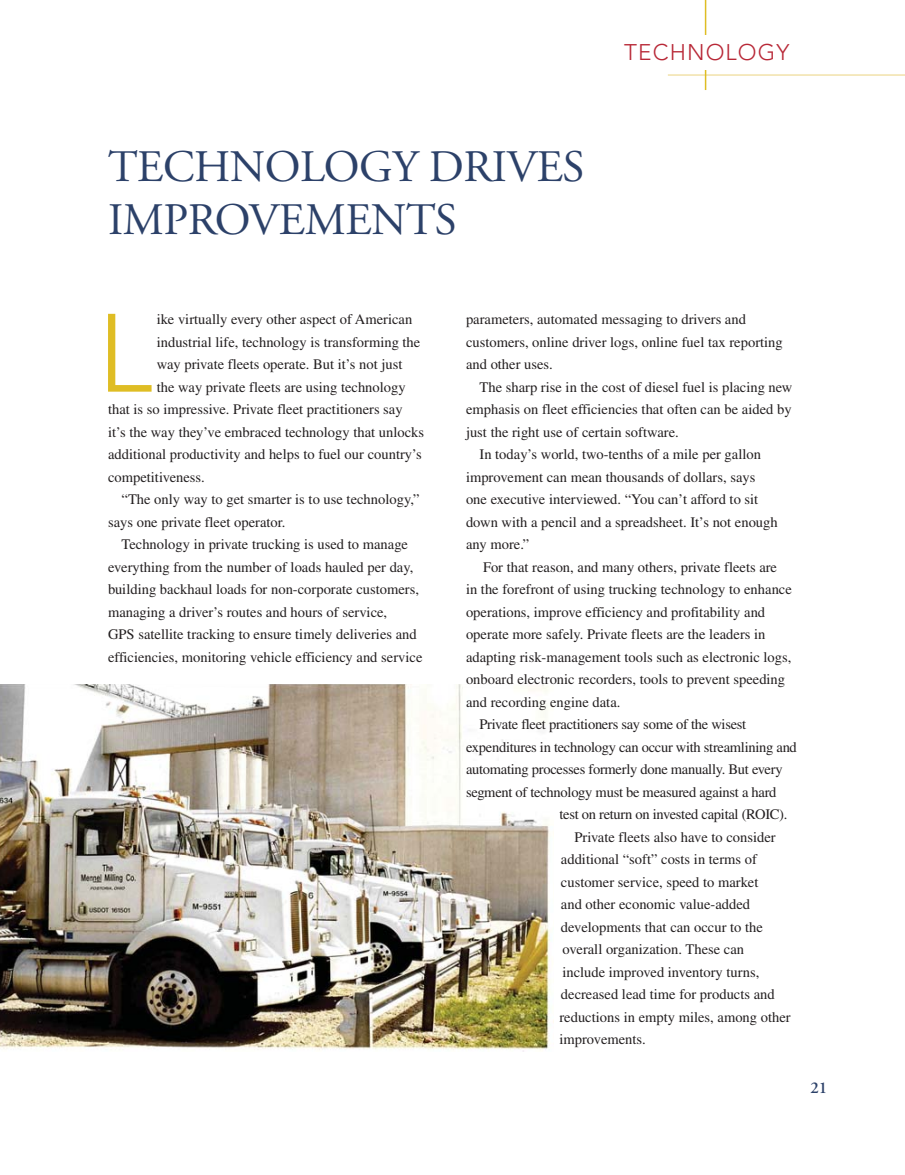
<style>
.page{position:relative;width:905px;height:1175px;background:#fff}
.page>*{position:absolute;margin:0;border:0;box-sizing:border-box;transform-origin:0 0}
.t1{font:300 109.95px "Avenir";color:#dfbd24}
.t2{font:45px/52.5px "Adobe Garamond";letter-spacing:-.01em;color:#2c4169}
.t3{font:300 22.5px "Avenir";letter-spacing:.05em;color:#b82837}
.t4{font:600 16.5px "Adobe Garamond";color:#2c4169}
.t5{font:14.55px/22.5px "Times";color:#231f20}
.t6{font:14.55px "Times";letter-spacing:-.02em;color:#231f20}
</style>
<div class="page">
<hr style="left:668px;top:75px;width:236px;height:1px;background:#ecd37f">
<hr style="left:704px;top:0;width:2px;height:90px;background:#dfbd24">
<img style="left:0;top:684px;width:554px;height:367px">
<h3 class="t3" style="left:624px;top:43px;width:167px">TECHNOLOGY</h3>
<h2 class="t2" style="left:108px;top:145px;width:478px">TECHNOLOGY DRIVES<br>IMPROVEMENTS</h2>
<h1 class="t1" style="left:97px;top:308px;width:56px">L</h1>
<p class="t5" style="left:157px;top:309px;width:257px">ike virtually every other aspect of American</p>
<p class="t5" style="left:157px;top:332px;width:265px">industrial life, technology is transforming the</p>
<p class="t5" style="left:157px;top:354px;width:247px">way private fleets operate. But it’s not just</p>
<p class="t5" style="left:157px;top:377px;width:250px">the way private fleets are using technology</p>
<p class="t5" style="left:108px;top:399px;width:296px">that is so impressive. Private fleet practitioners say</p>
<p class="t5" style="left:108px;top:422px;width:317px">it’s the way they’ve embraced technology that unlocks</p>
<p class="t5" style="left:108px;top:444px;width:315px">additional productivity and helps to fuel our country’s</p>
<p class="t5" style="left:108px;top:467px;width:98px">competitiveness.</p>
<p class="t5" style="left:121px;top:489px;width:299px">“The only way to get smarter is to use technology,”</p>
<p class="t5" style="left:108px;top:512px;width:179px">says one private fleet operator.</p>
<p class="t5" style="left:121px;top:534px;width:288px">Technology in private trucking is used to manage</p>
<p class="t5" style="left:108px;top:557px;width:307px">everything from the number of loads hauled per day,</p>
<p class="t5" style="left:108px;top:579px;width:312px">building backhaul loads for non-corporate customers,</p>
<p class="t5" style="left:108px;top:602px;width:281px">managing a driver’s routes and hours of service,</p>
<p class="t5" style="left:108px;top:624px;width:310px">GPS satellite tracking to ensure timely deliveries and</p>
<p class="t5" style="left:108px;top:647px;width:316px">efficiencies, monitoring vehicle efficiency and service</p>
<p class="t5" style="left:466px;top:309px;width:318px">parameters, automated messaging to drivers and customers, online driver logs, online fuel tax reporting and other uses.</p>
<p class="t5" style="left:479px;top:377px;width:314px">The sharp rise in the cost of diesel fuel is placing new</p>
<p class="t5" style="left:466px;top:399px;width:327px">emphasis on fleet efficiencies that often can be aided by</p>
<p class="t5" style="left:466px;top:422px;width:214px">just the right use of certain software.</p>
<p class="t5" style="left:479px;top:444px;width:283px">In today’s world, two-tenths of a mile per gallon</p>
<p class="t5" style="left:466px;top:467px;width:291px">improvement can mean thousands of dollars, says</p>
<p class="t5" style="left:466px;top:489px;width:294px">one executive interviewed. “You can’t afford to sit</p>
<p class="t5" style="left:466px;top:512px;width:313px">down with a pencil and a spreadsheet. It’s not enough</p>
<p class="t5" style="left:466px;top:534px;width:65px">any more.”</p>
<p class="t5" style="left:483px;top:557px;width:295px">For that reason, and many others, private fleets are</p>
<p class="t5" style="left:466px;top:579px;width:327px">in the forefront of using trucking technology to enhance</p>
<p class="t5" style="left:466px;top:602px;width:301px">operations, improve efficiency and profitability and</p>
<p class="t5" style="left:466px;top:624px;width:301px">operate more safely. Private fleets are the leaders in</p>
<p class="t5" style="left:466px;top:647px;width:327px">adapting risk-management tools such as electronic logs,</p>
<p class="t5" style="left:466px;top:669px;width:321px">onboard electronic recorders, tools to prevent speeding</p>
<p class="t5" style="left:466px;top:692px;width:156px">and recording engine data.</p>
<p class="t6" style="left:479px;top:719px;width:268px">Private fleet practitioners say some of the wisest</p>
<p class="t6" style="left:466px;top:741px;width:332px">expenditures in technology can occur with streamlining and</p>
<p class="t6" style="left:466px;top:764px;width:318px">automating processes formerly done manually. But every</p>
<p class="t6" style="left:466px;top:786px;width:312px">segment of technology must be measured against a hard</p>
<p class="t6" style="left:559px;top:809px;width:229px">test on return on invested capital (ROIC).</p>
<p class="t5" style="left:574px;top:827px;width:203px">Private fleets also have to consider</p>
<p class="t5" style="left:561px;top:849px;width:198px">additional “soft” costs in terms of</p>
<p class="t5" style="left:561px;top:872px;width:199px">customer service, speed to market</p>
<p class="t5" style="left:561px;top:894px;width:191px">and other economic value-added</p>
<p class="t5" style="left:561px;top:917px;width:203px">developments that can occur to the</p>
<p class="t5" style="left:562px;top:939px;width:183px">overall organization. These can</p>
<p class="t5" style="left:562px;top:962px;width:198px">include improved inventory turns,</p>
<p class="t5" style="left:561px;top:984px;width:215px">decreased lead time for products and</p>
<p class="t5" style="left:559px;top:1007px;width:233px">reductions in empty miles, among other</p>
<p class="t5" style="left:559px;top:1029px;width:88px">improvements.</p>
<p class="t4" style="left:810px;top:1080px;width:18px">21</p>
</div>
